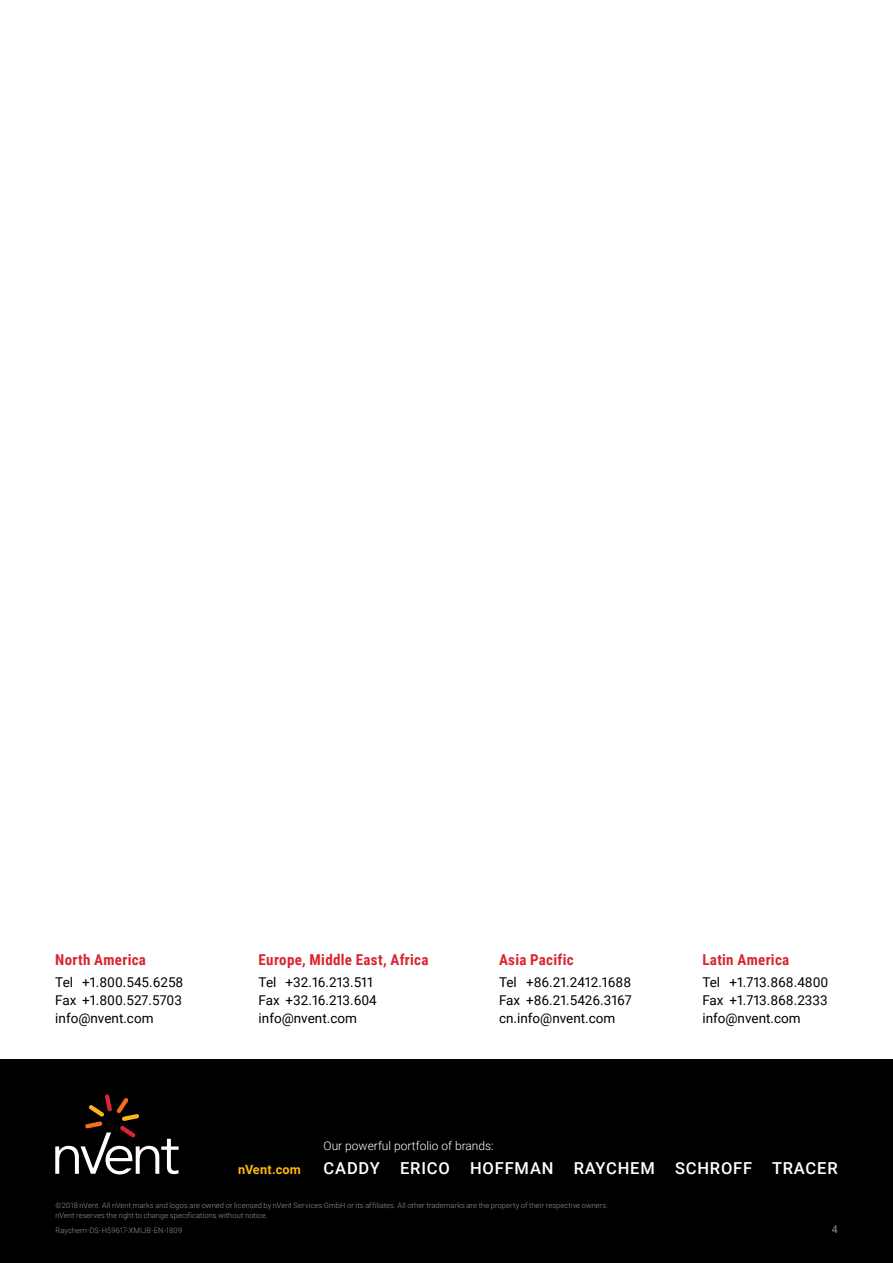
<style>
.page{position:relative;width:893px;height:1263px;background:#fff}
.page>*{position:absolute;margin:0;border:0;box-sizing:border-box;transform-origin:0 0}
.t1{font:500 16.5px "Roboto";letter-spacing:.05em;color:#fff}
.t2{font:700 15px "Roboto Condensed";letter-spacing:.02em;color:#d92632}
.t3{font:13.5px/18px "Roboto";color:#000;text-align:justify}
.t4{font:700 12.75px "Roboto";letter-spacing:.015em;color:#fdb714}
.t5{font:300 12px "Roboto";color:#fff}
.t6{font:10.5px "Roboto";color:#90969e}
.t7{font:300 7.5px/10.5px "Roboto";letter-spacing:.01em;color:#90969e}
</style>
<div class="page">
<div style="left:0;top:1059px;width:893px;height:204px;background:#000"></div>
<svg style="left:55px;top:1094px;width:124px;height:80px"></svg>
<h2 class="t2" style="left:55px;top:949px;width:92px">North America</h2>
<h3 class="t3" style="left:55px;top:973px;width:130px">Tel +1.800.545.6258<br>Fax +1.800.527.5703 info@nvent.com</h3>
<h2 class="t2" style="left:259px;top:949px;width:171px">Europe, Middle East, Africa</h2>
<h3 class="t3" style="left:259px;top:973px;width:120px;text-align:left">Tel +32.16.213.511<br>Fax +32.16.213.604 info@nvent.com</h3>
<h2 class="t2" style="left:499px;top:949px;width:76px">Asia Pacific</h2>
<h3 class="t3" style="left:499px;top:973px;width:134px">Tel +86.21.2412.1688<br>Fax +86.21.5426.3167 cn.info@nvent.com</h3>
<h3 class="t5" style="left:324px;top:1137px;width:172px">Our powerful portfolio of brands:</h3>
<h2 class="t2" style="left:702px;top:949px;width:88px">Latin America</h2>
<h3 class="t3" style="left:702px;top:973px;width:128px">Tel +1.713.868.4800<br>Fax +1.713.868.2333 info@nvent.com</h3>
<h3 class="t4" style="left:238px;top:1160px;width:64px">nVent.com</h3>
<h1 class="t1" style="left:324px;top:1156px;width:516px">CADDY ERICO HOFFMAN RAYCHEM SCHROFF TRACER</h1>
<p class="t7" style="left:56px;top:1200px;width:554px">©2018 nVent. All nVent marks and logos are owned or licensed by nVent Services GmbH or its affiliates. All other trademarks are the property of their respective owners. nVent reserves the right to change specifications without notice.</p>
<p class="t7" style="left:56px;top:1225px;width:128px">Raychem-DS-H59617-XMIJB-EN-1809</p>
<h3 class="t6" style="left:832px;top:1222px;width:7px">4</h3>
</div>
